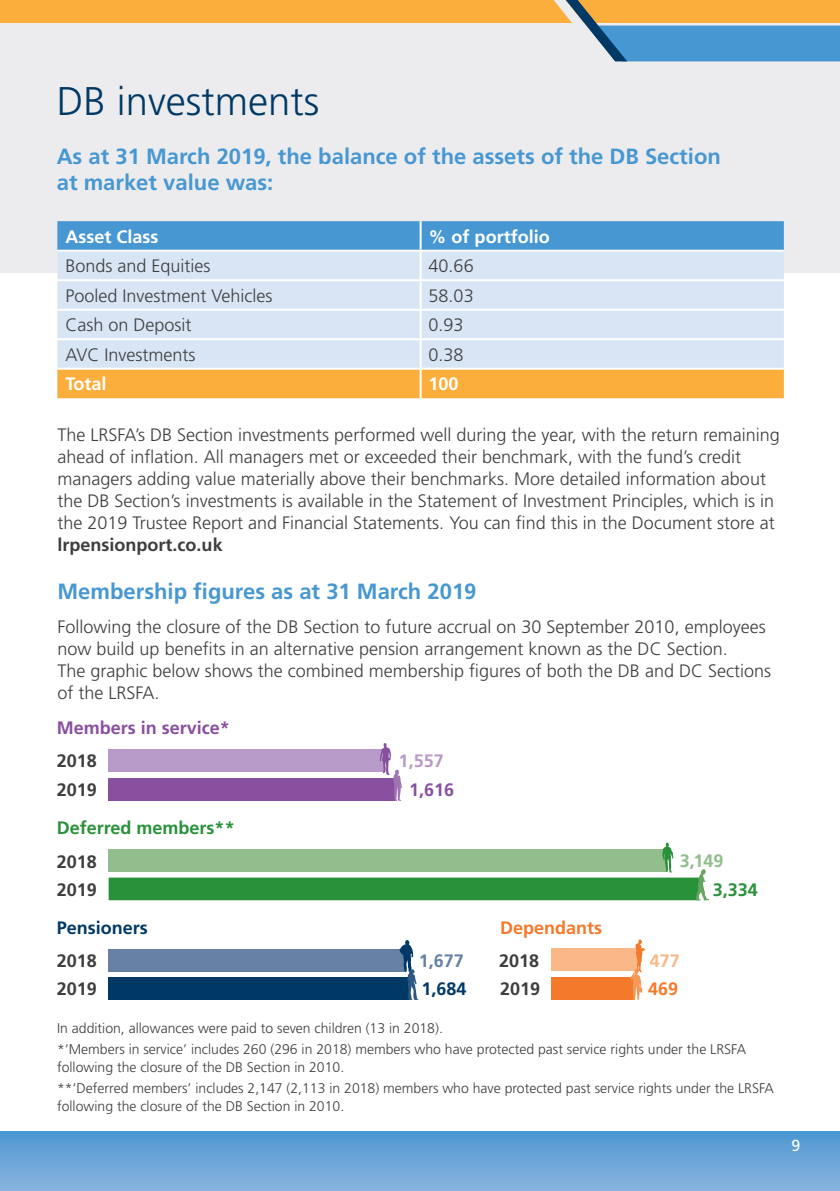
<style>
.page{position:relative;width:840px;height:1191px;background:#fff}
.page>*{position:absolute;margin:0;border:0;box-sizing:border-box;transform-origin:0 0}
.t1{font:300 40px "Frutiger LT Std";color:#003965}
.t2{font:700 22px/26px "Frutiger LT Std";color:#4797d2}
.t3{font:300 18px/22px "Frutiger LT Std";color:#3e3e3f}
.t4{font:700 18px/28.4px "Frutiger LT Std";color:#3e3e3f}
.t5{font:700 18px "Frutiger LT Std";color:#fff}
.t6{font:700 18px "Frutiger LT Std";color:#894f9f}
.t7{font:700 18px "Frutiger LT Std";color:#2a913b}
.t8{font:700 18px "Frutiger LT Std";color:#003965}
.t9{font:700 18px "Frutiger LT Std";color:#f4792a}
.t10{font:700 18px "Frutiger LT Std";color:#b89ac8}
.t11{font:700 18px "Frutiger LT Std";color:#6681a4}
.t12{font:700 18px "Frutiger LT Std";color:#92bd8c}
.t13{font:700 18px "Frutiger LT Std";color:#fab788}
.t14{font:16px "Frutiger LT Std";color:#fff}
.t15{font:300 14px/20.8px "Frutiger LT Std";color:#3e3e3f}
</style>
<div class="page">
<div style="left:0;top:1132px;width:839px;height:59px;background:linear-gradient(to bottom,#4e97d2,#8bb4df)"></div>
<div style="left:0;top:0;width:839px;height:272px;background:#ececee"></div>
<div style="left:0;top:0;width:839px;height:23px;background:#fbae3b"></div>
<svg style="left:553px;top:0;width:286px;height:61px"></svg>
<svg style="left:57px;top:221px;width:726px;height:29px;background:#4a98d2"></svg>
<div style="left:57px;top:252px;width:726px;height:116px;background:#d8e5f4"></div>
<div style="left:57px;top:370px;width:726px;height:28px;background:#fbae3b"></div>
<hr style="left:419px;top:221px;width:2px;height:29px;background:#fff">
<hr style="left:57px;top:250px;width:363px;height:2px;background:#fff">
<hr style="left:420px;top:250px;width:363px;height:2px;background:#fff">
<hr style="left:419px;top:252px;width:2px;height:27px;background:#fff">
<hr style="left:57px;top:279px;width:363px;height:2px;background:#fff">
<hr style="left:420px;top:279px;width:363px;height:2px;background:#fff">
<hr style="left:419px;top:281px;width:2px;height:28px;background:#fff">
<hr style="left:57px;top:309px;width:363px;height:2px;background:#fff">
<hr style="left:420px;top:309px;width:363px;height:2px;background:#fff">
<hr style="left:419px;top:311px;width:2px;height:27px;background:#fff">
<hr style="left:57px;top:338px;width:363px;height:2px;background:#fff">
<hr style="left:420px;top:338px;width:363px;height:2px;background:#fff">
<hr style="left:419px;top:340px;width:2px;height:28px;background:#fff">
<hr style="left:419px;top:370px;width:2px;height:28px;background:#fff">
<div style="left:108px;top:777px;width:287px;height:23px;background:#894f9f"></div>
<div style="left:108px;top:749px;width:276px;height:23px;background:#b89ac8"></div>
<svg style="left:379px;top:743px;width:22px;height:58px"></svg>
<div style="left:108px;top:977px;width:301px;height:23px;background:#003965"></div>
<div style="left:108px;top:949px;width:298px;height:22px;background:#6681a4"></div>
<div style="left:551px;top:977px;width:83px;height:22px;background:#f4792a"></div>
<div style="left:551px;top:948px;width:86px;height:23px;background:#fab788"></div>
<svg style="left:630px;top:939px;width:15px;height:60px"></svg>
<svg style="left:399px;top:940px;width:19px;height:60px"></svg>
<svg style="left:109px;top:842px;width:599px;height:58px"></svg>
<h1 class="t1" style="left:57px;top:79px;width:264px">DB investments</h1>
<p class="t2" style="left:57px;top:143px;width:665px">As at 31 March 2019, the balance of the assets of the DB Section at market value was:</p>
<p class="t5" style="left:65px;top:226px;width:94px">Asset Class</p>
<p class="t5" style="left:428px;top:226px;width:123px">% of portfolio</p>
<p class="t3" style="left:65px;top:255px;width:147px">Bonds and Equities</p>
<p class="t3" style="left:428px;top:255px;width:47px">40.66</p>
<p class="t3" style="left:65px;top:285px;width:209px">Pooled Investment Vehicles</p>
<p class="t3" style="left:428px;top:285px;width:47px">58.03</p>
<p class="t3" style="left:65px;top:314px;width:128px">Cash on Deposit</p>
<p class="t3" style="left:428px;top:314px;width:37px">0.93</p>
<p class="t3" style="left:65px;top:344px;width:132px">AVC Investments</p>
<p class="t3" style="left:428px;top:344px;width:37px">0.38</p>
<p class="t5" style="left:65px;top:373px;width:43px">Total</p>
<p class="t5" style="left:428px;top:373px;width:32px">100</p>
<p class="t3" style="left:57px;top:424px;width:723px">The LRSFA’s DB Section investments performed well during the year, with the return remaining ahead of inflation. All managers met or exceeded their benchmark, with the fund’s credit managers adding value materially above their benchmarks. More detailed information about the DB Section’s investments is available in the Statement of Investment Principles, which is in the 2019 Trustee Report and Financial Statements. You can find this in the Document store at</p>
<p class="t4" style="left:57px;top:530px;width:167px">lrpensionport.co.uk</p>
<p class="t2" style="left:57px;top:579px;width:420px">Membership figures as at 31 March 2019</p>
<p class="t3" style="left:57px;top:616px;width:714px">Following the closure of the DB Section to future accrual on 30 September 2010, employees now build up benefits in an alternative pension arrangement known as the DC Section.<br>The graphic below shows the combined membership figures of both the DB and DC Sections of the LRSFA.</p>
<p class="t6" style="left:57px;top:717px;width:175px">Members in service*</p>
<p class="t4" style="left:57px;top:747px;width:42px">2018<br>2019</p>
<p class="t10" style="left:398px;top:750px;width:47px">1,557</p>
<p class="t6" style="left:409px;top:779px;width:47px">1,616</p>
<p class="t7" style="left:57px;top:817px;width:179px">Deferred members**</p>
<p class="t4" style="left:57px;top:847px;width:42px">2018<br>2019</p>
<p class="t12" style="left:679px;top:850px;width:45px">3,149</p>
<p class="t7" style="left:712px;top:879px;width:47px">3,334</p>
<p class="t8" style="left:57px;top:917px;width:93px">Pensioners</p>
<p class="t9" style="left:500px;top:917px;width:104px">Dependants</p>
<p class="t11" style="left:418px;top:950px;width:47px">1,677</p>
<p class="t13" style="left:649px;top:949px;width:32px">477</p>
<p class="t8" style="left:421px;top:978px;width:47px">1,684</p>
<p class="t9" style="left:648px;top:978px;width:32px">469</p>
<p class="t4" style="left:57px;top:946px;width:42px">2018<br>2019</p>
<p class="t4" style="left:499px;top:946px;width:42px">2018<br>2019</p>
<p class="t15" style="left:57px;top:1018px;width:690px">In addition, allowances were paid to seven children (13 in 2018).<br>*‘Members in service’ includes 260 (296 in 2018) members who have protected past service rights under the LRSFA</p>
<p class="t15" style="left:57px;top:1057px;width:717px">following the closure of the DB Section in 2010.<br>**‘Deferred members’ includes 2,147 (2,113 in 2018) members who have protected past service rights under the LRSFA</p>
<p class="t15" style="left:57px;top:1096px;width:288px">following the closure of the DB Section in 2010.</p>
<p class="t14" style="left:791px;top:1136px;width:10px">9</p>
</div>
